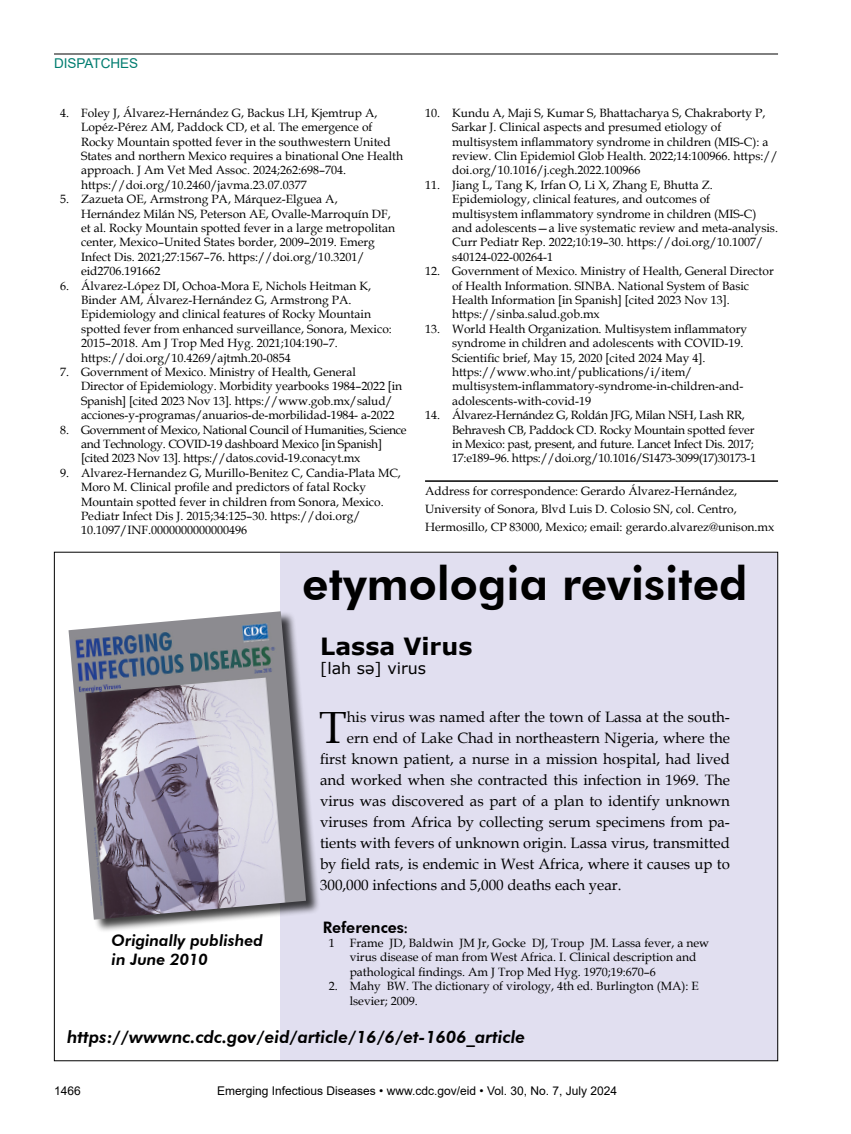
<style>
.page{position:relative;width:851px;height:1134px;background:#fff}
.page>*{position:absolute;margin:0;border:0;box-sizing:border-box;transform-origin:0 0}
.t1{font:800 46.2px "Futura BT";color:#000}
.t2{font:45.15px "Book Antiqua";color:#000}
.t3{font:700 23.7px "Verdana";color:#000}
.t4{font:italic 800 17.1px "Futura BT";color:#000}
.t5{font:italic 800 15.75px/19px "Futura BT";color:#000}
.t6{font:15.75px "Verdana";color:#000}
.t7{font:800 15.75px "Futura BT";color:#000}
.t8{font:15px "Book Antiqua";color:#000}
.t9{font:13.5px "Arial";color:#007d70}
.t10{font:12px/14.4px "Book Antiqua";color:#000}
.t11{font:12px/14.4px "Book Antiqua";letter-spacing:-.02em;color:#000}
.t12{font:12px/14.4px "Book Antiqua";letter-spacing:-.025em;color:#000}
.t13{font:12px "Arial";color:#000}
.s1{font-family:"Book Antiqua";font-weight:700;font-size:13.5px}
</style>
<div class="page">
<hr style="left:54px;top:54px;width:724px;height:1px;background:#000">
<hr style="left:425px;top:480px;width:353px;height:2px;background:#000">
<div style="left:280px;top:554px;width:497px;height:507px;background:#e1dff0"></div>
<div style="left:70px;top:611px;width:251px;height:322px;background:#000;opacity:.75"></div>
<img style="left:68px;top:611px;width:238px;height:309px">
<p class="t9" style="left:54px;top:54px;width:86px">DISPATCHES</p>
<p class="t10" style="left:81px;top:105px;width:323px;text-indent:-21px">4. Foley J, Álvarez-Hernández G, Backus LH, Kjemtrup A, Lopéz-Pérez AM, Paddock CD, et al. The emergence of Rocky Mountain spotted fever in the southwestern United States and northern Mexico requires a binational One Health approach. J Am Vet Med Assoc. 2024;262:698–704. https://doi.org/10.2460/javma.23.07.0377</p>
<p class="t10" style="left:81px;top:192px;width:315px;text-indent:-21px">5. Zazueta OE, Armstrong PA, Márquez-Elguea A, Hernández Milán NS, Peterson AE, Ovalle-Marroquín DF, et al. Rocky Mountain spotted fever in a large metropolitan center, Mexico–United States border, 2009–2019. Emerg Infect Dis. 2021;27:1567–76. https://doi.org/10.3201/ eid2706.191662</p>
<p class="t10" style="left:81px;top:278px;width:312px;text-indent:-21px">6. Álvarez-López DI, Ochoa-Mora E, Nichols Heitman K, Binder AM, Álvarez-Hernández G, Armstrong PA.<br>Epidemiology and clinical features of Rocky Mountain spotted fever from enhanced surveillance, Sonora, Mexico:<br>2015–2018. Am J Trop Med Hyg. 2021;104:190–7. https://doi.org/10.4269/ajtmh.20-0854</p>
<p class="t10" style="left:81px;top:364px;width:322px;text-indent:-21px">7. Government of Mexico. Ministry of Health, General<br>Director of Epidemiology. Morbidity yearbooks 1984–2022 [in Spanish] [cited 2023 Nov 13]. https://www.gob.mx/salud/ acciones-y-programas/anuarios-de-morbilidad-1984- a-2022</p>
<p class="t12" style="left:81px;top:422px;width:327px;text-indent:-21px">8. Government of Mexico, National Council of Humanities, Science and Technology. COVID-19 dashboard Mexico [in Spanish] [cited 2023 Nov 13]. https://datos.covid-19.conacyt.mx</p>
<p class="t10" style="left:81px;top:465px;width:321px;text-indent:-21px">9. Alvarez-Hernandez G, Murillo-Benitez C, Candia-Plata MC, Moro M. Clinical profile and predictors of fatal Rocky Mountain spotted fever in children from Sonora, Mexico.<br>Pediatr Infect Dis J. 2015;34:125–30. https://doi.org/ 10.1097/INF.0000000000000496</p>
<p class="t10" style="left:452px;top:105px;width:327px;text-indent:-27px">10. Kundu A, Maji S, Kumar S, Bhattacharya S, Chakraborty P, Sarkar J. Clinical aspects and presumed etiology of multisystem inflammatory syndrome in children (MIS-C): a review. Clin Epidemiol Glob Health. 2022;14:100966. https:// doi.org/10.1016/j.cegh.2022.100966</p>
<p class="t10" style="left:452px;top:177px;width:327px;text-indent:-27px">11. Jiang L, Tang K, Irfan O, Li X, Zhang E, Bhutta Z.<br>Epidemiology, clinical features, and outcomes of multisystem inflammatory syndrome in children (MIS-C) and adolescents—a live systematic review and meta-analysis.<br>Curr Pediatr Rep. 2022;10:19–30. https://doi.org/10.1007/ s40124-022-00264-1</p>
<p class="t10" style="left:452px;top:264px;width:323px;text-indent:-27px">12. Government of Mexico. Ministry of Health, General Director of Health Information. SINBA. National System of Basic Health Information [in Spanish] [cited 2023 Nov 13]. https://sinba.salud.gob.mx</p>
<p class="t10" style="left:452px;top:321px;width:296px;text-indent:-27px">13. World Health Organization. Multisystem inflammatory syndrome in children and adolescents with COVID-19.<br>Scientific brief, May 15, 2020 [cited 2024 May 4]. https://www.who.int/publications/i/item/ multisystem-inflammatory-syndrome-in-children-and&shy;adolescents-with-covid-19</p>
<p class="t11" style="left:452px;top:408px;width:306px;text-indent:-27px">14. Álvarez-Hernández G, Roldán JFG, Milan NSH, Lash RR, Behravesh CB, Paddock CD. Rocky Mountain spotted fever in Mexico: past, present, and future. Lancet Infect Dis. 2017; 17:e189–96. https://doi.org/10.1016/S1473-3099(17)30173-1</p>
<p class="t10" style="left:425px;top:482px;width:351px;line-height:18px">Address for correspondence: Gerardo Álvarez-Hernández,<br>University of Sonora, Blvd Luis D. Colosio SN, col. Centro,<br>Hermosillo, CP 83000, Mexico; email: gerardo.alvarez@unison.mx</p>
<h3 class="t5" style="left:112px;top:931px;width:153px">Originally published in June 2010</h3>
<h1 class="t1" style="left:302px;top:556px;width:447px">etymologia revisited</h1>
<h3 class="t3" style="left:320px;top:630px;width:154px">Lassa Virus</h3>
<h3 class="t6" style="left:320px;top:658px;width:107px">[lah sə] virus</h3>
<h2 class="t2" style="left:319px;top:696px;width:29px">T</h2>
<p class="t8" style="left:347px;top:706px;width:384px">his virus was named after the town of Lassa at the south-</p>
<p class="t8" style="left:347px;top:727px;width:384px">ern end of Lake Chad in northeastern Nigeria, where the</p>
<p class="t8" style="left:320px;top:748px;width:411px">first known patient, a nurse in a mission hospital, had lived</p>
<p class="t8" style="left:320px;top:769px;width:411px">and worked when she contracted this infection in 1969. The</p>
<p class="t8" style="left:320px;top:790px;width:411px">virus was discovered as part of a plan to identify unknown</p>
<p class="t8" style="left:320px;top:811px;width:411px">viruses from Africa by collecting serum specimens from pa-</p>
<p class="t8" style="left:320px;top:832px;width:411px">tients with fevers of unknown origin. Lassa virus, transmitted</p>
<p class="t8" style="left:320px;top:853px;width:411px">by field rats, is endemic in West Africa, where it causes up to</p>
<p class="t8" style="left:320px;top:874px;width:303px">300,000 infections and 5,000 deaths each year.</p>
<h3 class="t7" style="left:322px;top:917px;width:86px">References<span class="s1">:</span></h3>
<p class="t10" style="left:328px;top:935px;width:7px">1</p>
<p class="t10" style="left:350px;top:935px;width:361px">Frame JD, Baldwin JM Jr, Gocke DJ, Troup JM. Lassa fever, a new virus disease of man from West Africa. I. Clinical description and pathological findings. Am J Trop Med Hyg. 1970;19:670–6</p>
<p class="t10" style="left:350px;top:979px;width:350px;text-indent:-21px">2. Mahy BW. The dictionary of virology, 4th ed. Burlington (MA): E lsevier; 2009.</p>
<h3 class="t4" style="left:67px;top:1027px;width:460px">https://wwwnc.cdc.gov/eid/article/16/6/et-1606_article</h3>
<p class="t13" style="left:54px;top:1083px;width:28px">1466</p>
<p class="t13" style="left:217px;top:1083px;width:401px">Emerging Infectious Diseases • www.cdc.gov/eid • Vol. 30, No. 7, July 2024</p>
</div>
